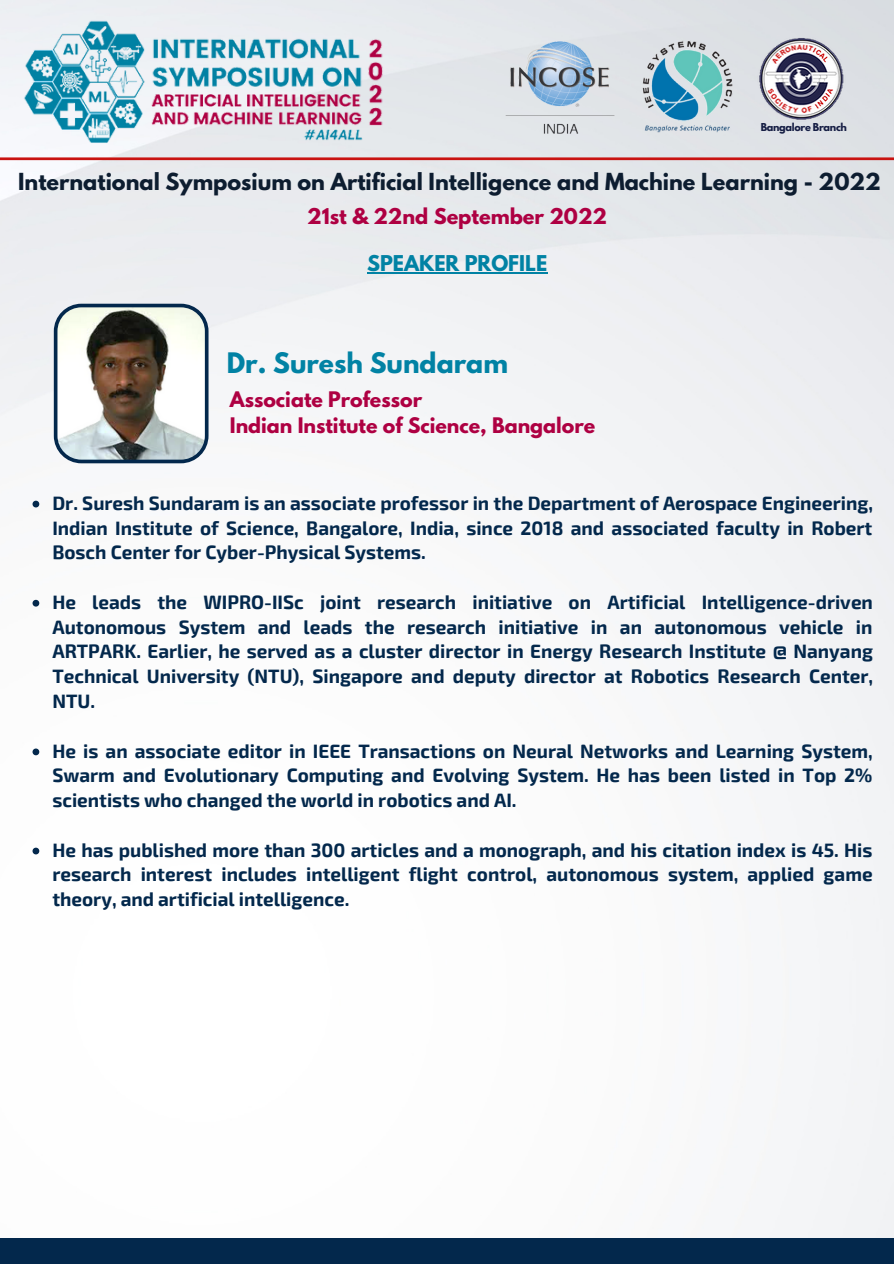
<style>
.page{position:relative;width:894px;height:1264px;background:#fff}
.page>*{position:absolute;margin:0;border:0;box-sizing:border-box;transform-origin:0 0}
.t1{font:700 25.05px "League Spartan";color:#0182a4}
.t2{font:700 20.85px "League Spartan";color:#0d1d30}
.t3{font:700 19.35px "League Spartan";color:#ae0042}
.t4{font:700 19.35px "League Spartan";color:#0182a4}
.t5{font:700 19.05px/26px "League Spartan";color:#ae0042}
.t6{font:700 18.9px/24.8px "Exo 2";color:#03284c;text-align:justify}
.t7{font:700 9.75px "League Spartan";letter-spacing:-.03em;color:#161e44}
</style>
<div class="page">
<img style="left:0;top:0;width:893px;height:1238px">
<hr style="left:0;top:157px;width:893px;height:3px;background:#c91311">
<div style="left:0;top:1238px;width:893px;height:25px;background:#03284c"></div>
<svg style="left:54px;top:304px;width:154px;height:159px"></svg>
<img style="left:757px;top:35px;width:88px;height:86px">
<img style="left:491px;top:27px;width:141px;height:113px">
<img style="left:641px;top:38px;width:93px;height:96px">
<img style="left:20px;top:12px;width:365px;height:146px">
<svg style="left:33px;top:500px;width:6px;height:7px"></svg>
<svg style="left:33px;top:600px;width:6px;height:6px"></svg>
<svg style="left:33px;top:748px;width:6px;height:7px"></svg>
<svg style="left:33px;top:847px;width:6px;height:7px"></svg>
<hr style="left:367px;top:272px;width:180px;height:1px;background:#0182a4">
<p class="t7" style="left:760px;top:122px;width:88px">Bangalore Branch</p>
<p class="t2" style="left:18px;top:171px;width:863px">International Symposium on Artificial Intelligence and Machine Learning - 2022</p>
<p class="t3" style="left:307px;top:207px;width:301px">21st &amp; 22nd September 2022</p>
<p class="t4" style="left:367px;top:253px;width:182px">SPEAKER PROFILE</p>
<h1 class="t1" style="left:227px;top:350px;width:283px">Dr. Suresh Sundaram</h1>
<p class="t5" style="left:230px;top:389px;width:367px">Associate Professor<br>Indian Institute of Science, Bangalore</p>
<p class="t6" style="left:52px;top:489px;width:822px">Dr. Suresh Sundaram is an associate professor in the Department of Aerospace Engineering, Indian Institute of Science, Bangalore, India, since 2018 and associated faculty in Robert Bosch Center for Cyber-Physical Systems.</p>
<p class="t6" style="left:52px;top:588px;width:822px">He leads the WIPRO-IISc joint research initiative on Artificial Intelligence-driven Autonomous System and leads the research initiative in an autonomous vehicle in ARTPARK. Earlier, he served as a cluster director in Energy Research Institute @ Nanyang Technical University (NTU), Singapore and deputy director at Robotics Research Center, NTU.</p>
<p class="t6" style="left:52px;top:737px;width:821px">He is an associate editor in IEEE Transactions on Neural Networks and Learning System, Swarm and Evolutionary Computing and Evolving System. He has been listed in Top 2% scientists who changed the world in robotics and AI.</p>
<p class="t6" style="left:52px;top:836px;width:821px">He has published more than 300 articles and a monograph, and his citation index is 45. His research interest includes intelligent flight control, autonomous system, applied game theory, and artificial intelligence.</p>
</div>
